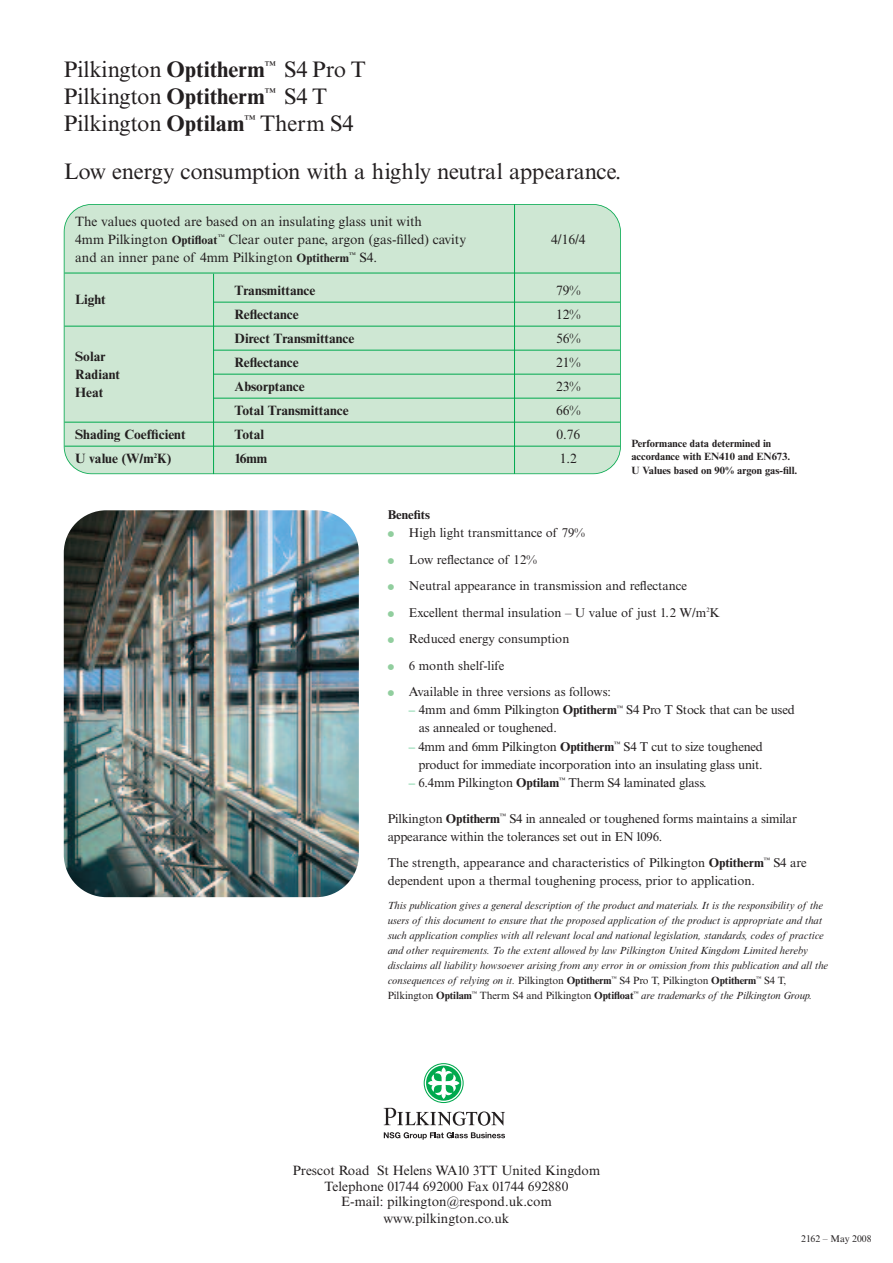
<style>
.page{position:relative;width:893px;height:1263px;background:#fff}
.page>*{position:absolute;margin:0;border:0;box-sizing:border-box;transform-origin:0 0}
.t1{font:22.5px/27px "Times NRMT";letter-spacing:-.005em;color:#231f20}
.t2{font:13.5px/16.5px "Times NRMT";color:#231f20;text-align:center}
.t3{font:700 13.5px "Times NRMT";color:#231f20}
.t4{font:12.75px/18px "Times NRMT";letter-spacing:-.015em;color:#231f20}
.t5{font:700 12.75px "Times NRMT";color:#231f20}
.t6{font:italic 10.5px/15px "Times NRMT";color:#231f20}
.t7{font:700 10.5px/13.5px "Times NRMT";color:#231f20}
.t8{font:9.75px "Times NRMT";color:#231f20}
.s1{font-weight:700}
.s2{font-weight:700;font-size:12px}
.s3{color:#91ce9e}
.s4{color:#00a94e}
.s5{font-style:normal}
.s6{font-weight:700;font-style:normal}
</style>
<div class="page">
<img style="left:64px;top:510px;width:295px;height:387px;border-radius:43px">
<svg style="left:424px;top:1063px;width:40px;height:40px"></svg>
<svg style="left:425px;top:1064px;width:38px;height:38px"></svg>
<svg style="left:426px;top:1065px;width:35px;height:36px"></svg>
<svg style="left:428px;top:1067px;width:32px;height:32px"></svg>
<svg style="left:384px;top:1108px;width:121px;height:18px"></svg>
<svg style="left:384px;top:1132px;width:121px;height:8px"></svg>
<div style="left:64px;top:204px;width:557px;height:270px;background:#cee7d3;border-radius:27px"></div>
<hr style="left:213px;top:274px;width:1px;height:200px;background:#00a94e">
<hr style="left:65px;top:273px;width:555px;height:1px;background:#00a94e">
<hr style="left:213px;top:302px;width:407px;height:1px;background:#00a94e">
<hr style="left:65px;top:326px;width:555px;height:1px;background:#00a94e">
<hr style="left:213px;top:350px;width:407px;height:1px;background:#00a94e">
<hr style="left:213px;top:374px;width:407px;height:1px;background:#00a94e">
<hr style="left:213px;top:398px;width:407px;height:1px;background:#00a94e">
<hr style="left:65px;top:422px;width:555px;height:1px;background:#00a94e">
<hr style="left:65px;top:446px;width:555px;height:1px;background:#00a94e">
<div style="left:64px;top:204px;width:557px;height:270px;border:2px solid #00a94e;border-radius:28px"></div>
<hr style="left:514px;top:204px;width:1px;height:270px;background:#00a94e">
<h1 class="t1" style="left:64px;top:58px;width:303px">Pilkington <span class="s1">Optitherm</span><sup>™</sup> S4 Pro T<br>Pilkington <span class="s1">Optitherm</span><sup>™</sup> S4 T<br>Pilkington <span class="s1">Optilam</span><sup>™</sup> Therm S4</h1>
<h1 class="t1" style="left:64px;top:160px;width:559px">Low energy consumption with a highly neutral appearance.</h1>
<p class="t2" style="left:75px;top:214px;width:392px;line-height:18px;text-align:left">The values quoted are based on an insulating glass unit with<br>4mm Pilkington <span class="s2">Optifloat</span><sup>™</sup> Clear outer pane, argon (gas-filled) cavity</p>
<p class="t2" style="left:551px;top:233px;width:36px">4/16/4</p>
<p class="t2" style="left:75px;top:251px;width:304px">and an inner pane of 4mm Pilkington <span class="s2">Optitherm</span><sup>™</sup> S4.</p>
<p class="t3" style="left:75px;top:294px;width:32px">Light</p>
<p class="t3" style="left:235px;top:285px;width:82px">Transmittance</p>
<p class="t2" style="left:556px;top:283px;width:26px">79%</p>
<p class="t3" style="left:235px;top:309px;width:66px">Reflectance</p>
<p class="t2" style="left:556px;top:307px;width:26px">12%</p>
<p class="t3" style="left:235px;top:333px;width:121px">Direct Transmittance</p>
<p class="t2" style="left:556px;top:331px;width:26px">56%</p>
<p class="t3" style="left:75px;top:351px;width:32px">Solar</p>
<p class="t3" style="left:75px;top:369px;width:46px">Radiant</p>
<p class="t3" style="left:75px;top:387px;width:30px">Heat</p>
<p class="t3" style="left:235px;top:357px;width:66px">Reflectance</p>
<p class="t2" style="left:556px;top:355px;width:26px">21%</p>
<p class="t3" style="left:235px;top:381px;width:72px">Absorptance</p>
<p class="t2" style="left:556px;top:379px;width:26px">23%</p>
<p class="t3" style="left:235px;top:405px;width:116px">Total Transmittance</p>
<p class="t2" style="left:556px;top:403px;width:26px">66%</p>
<p class="t3" style="left:75px;top:429px;width:112px">Shading Coefficient</p>
<p class="t3" style="left:235px;top:429px;width:31px">Total</p>
<p class="t2" style="left:556px;top:427px;width:25px">0.76</p>
<p class="t3" style="left:75px;top:453px;width:98px">U value (W/m<sup>2</sup>K)</p>
<p class="t3" style="left:235px;top:453px;width:34px">16mm</p>
<p class="t2" style="left:560px;top:451px;width:19px">1.2</p>
<p class="t7" style="left:631px;top:438px;width:168px">Performance data determined in accordance with EN410 and EN673.<br>U Values based on 90% argon gas-fill.</p>
<p class="t5" style="left:388px;top:511px;width:44px">Benefits</p>
<p class="t4" style="left:388px;top:525px;width:199px"><span class="s3">●</span> High light transmittance of 79%</p>
<p class="t4" style="left:388px;top:552px;width:151px"><span class="s3">●</span> Low reflectance of 12%</p>
<p class="t4" style="left:388px;top:578px;width:301px"><span class="s3">●</span> Neutral appearance in transmission and reflectance</p>
<p class="t4" style="left:388px;top:605px;width:334px"><span class="s3">●</span> Excellent thermal insulation – U value of just 1.2 W/m<sup>2</sup>K</p>
<p class="t4" style="left:388px;top:631px;width:183px"><span class="s3">●</span> Reduced energy consumption</p>
<p class="t4" style="left:388px;top:658px;width:118px"><span class="s3">●</span> 6 month shelf-life</p>
<p class="t4" style="left:388px;top:684px;width:225px"><span class="s3">●</span> Available in three versions as follows:</p>
<p class="t4" style="left:419px;top:702px;width:377px;text-indent:-10px"><span class="s4">–</span> 4mm and 6mm Pilkington <span class="s1">Optitherm</span><sup>™</sup> S4 Pro T Stock that can be used as annealed or toughened.</p>
<p class="t4" style="left:409px;top:738px;width:356px;text-align:right"><span class="s4">–</span> 4mm and 6mm Pilkington <span class="s1">Optitherm</span><sup>™</sup> S4 T cut to size toughened product for immediate incorporation into an insulating glass unit.</p>
<p class="t4" style="left:409px;top:774px;width:299px"><span class="s4">–</span> 6.4mm Pilkington <span class="s1">Optilam</span><sup>™</sup> Therm S4 laminated glass.</p>
<p class="t4" style="left:388px;top:810px;width:411px">Pilkington <span class="s1">Optitherm</span><sup>™</sup> S4 in annealed or toughened forms maintains a similar appearance within the tolerances set out in EN 1096.</p>
<p class="t4" style="left:388px;top:855px;width:421px">The strength, appearance and characteristics of Pilkington <span class="s1">Optitherm</span><sup>™</sup> S4 are dependent upon a thermal toughening process, prior to application.</p>
<p class="t6" style="left:388px;top:898px;width:442px">This publication gives a general description of the product and materials. It is the responsibility of the users of this document to ensure that the proposed application of the product is appropriate and that such application complies with all relevant local and national legislation, standards, codes of practice and other requirements. To the extent allowed by law Pilkington United Kingdom Limited hereby disclaims all liability howsoever arising from any error in or omission from this publication and all the consequences of relying on it. <span class="s5">Pilkington</span> <span class="s6">Optitherm</span><sup>™</sup> <span class="s5">S4 Pro T, Pilkington</span> <span class="s6">Optitherm</span><sup>™</sup> <span class="s5">S4 T, Pilkington</span> <span class="s6">Optilam</span><sup>™</sup> <span class="s5">Therm S4 and Pilkington</span> <span class="s6">Optifloat</span><sup>™</sup> are trademarks of the Pilkington Group.</p>
<p class="t2" style="left:293px;top:1163px;width:309px">Prescot Road St Helens WA10 3TT United Kingdom<br>Telephone 01744 692000 Fax 01744 692880</p>
<p class="t2" style="left:341px;top:1195px;width:212px">E-mail: pilkington@respond.uk.com www.pilkington.co.uk</p>
<p class="t8" style="left:801px;top:1235px;width:72px">2162 – May 2008</p>
</div>
